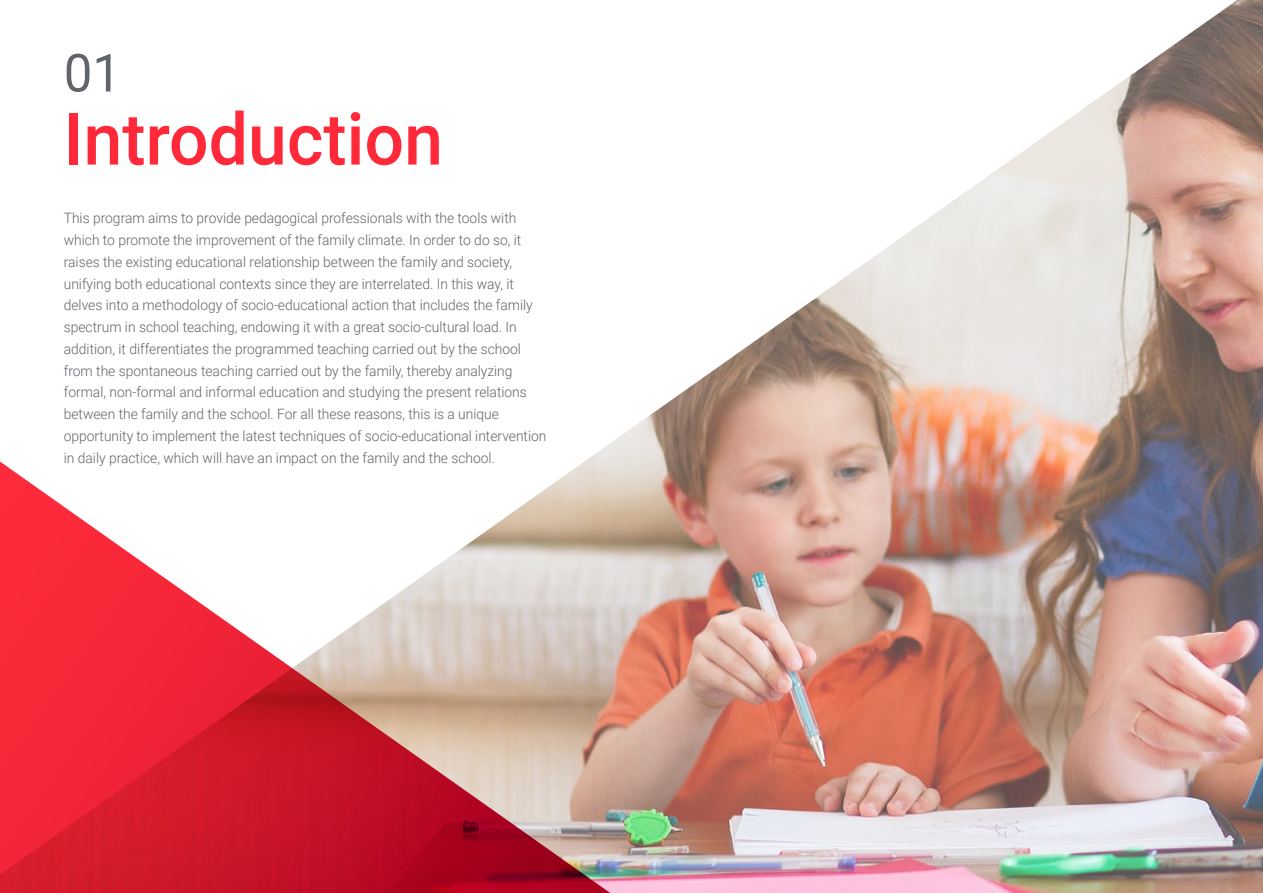
<style>
.page{position:relative;width:1263px;height:893px;background:#fff}
.page>*{position:absolute;margin:0;border:0;box-sizing:border-box;transform-origin:0 0}
.t1{font:500 72px "Roboto";color:#ff293a}
.t2{font:52.5px "Roboto";color:#61646a}
.t3{font:300 14.25px/21.8px "Roboto";color:#61646a}
</style>
<div class="page">
<img style="left:607px;top:0;width:656px;height:893px">
<svg style="left:0;top:446px;width:640px;height:447px"></svg>
<h2 class="t2" style="left:64px;top:36px;width:59px">01</h2>
<h1 class="t1" style="left:64px;top:89px;width:381px">Introduction</h1>
<p class="t3" style="left:64px;top:207px;width:484px">This program aims to provide pedagogical professionals with the tools with which to promote the improvement of the family climate. In order to do so, it raises the existing educational relationship between the family and society, unifying both educational contexts since they are interrelated. In this way, it delves into a methodology of socio-educational action that includes the family spectrum in school teaching, endowing it with a great socio-cultural load. In addition, it differentiates the programmed teaching carried out by the school from the spontaneous teaching carried out by the family, thereby analyzing formal, non-formal and informal education and studying the present relations between the family and the school. For all these reasons, this is a unique opportunity to implement the latest techniques of socio-educational intervention in daily practice, which will have an impact on the family and the school.</p>
</div>
